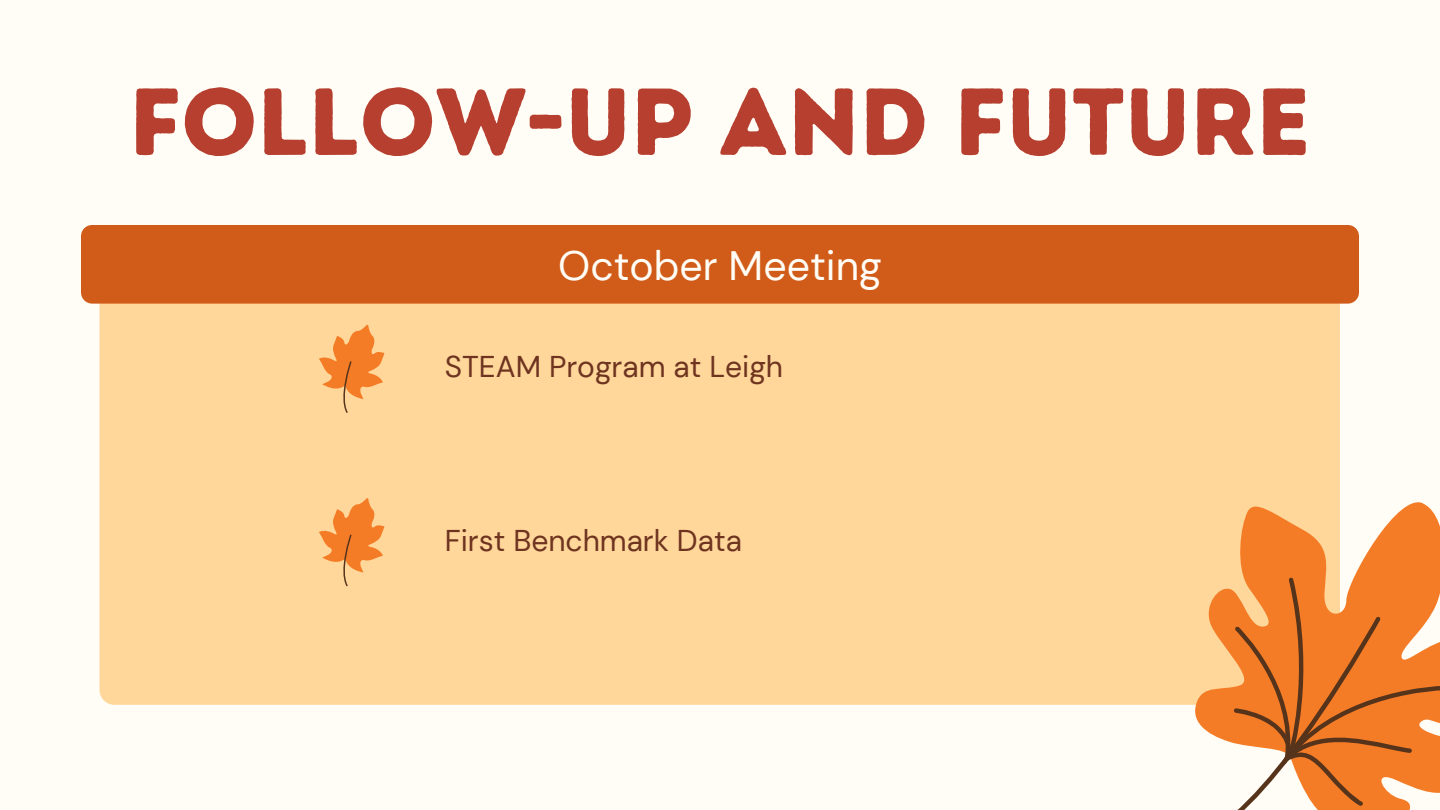
<style>
.page{position:relative;width:1440px;height:810px;background:#fffdf5}
.page>*{position:absolute;margin:0;border:0;box-sizing:border-box;transform-origin:0 0}
.t1{font:95px "Intro Rust Base";color:#b63f2f}
.t2{font:41px "DM Sans";color:#fffdf5}
.t3{font:30px "DM Sans";color:#6e3420}
</style>
<div class="page">
<div style="left:100px;top:304px;width:1240px;height:401px;background:#ffd79a"></div>
<div style="left:81px;top:225px;width:1278px;height:79px;background:#d15b18"></div>
<svg style="left:1132px;top:427px;width:308px;height:278px;fill:#ffd79a"></svg>
<svg style="left:1190px;top:577px;width:250px;height:233px"></svg>
<svg style="left:319px;top:324px;width:66px;height:89px;background:#f8ac65"></svg>
<svg style="left:319px;top:498px;width:66px;height:88px;background:#f8ac64"></svg>
<p class="t1" style="left:129px;top:65px;width:1183px">FOLLOW-UP AND FUTURE</p>
<p class="t2" style="left:558px;top:240px;width:325px">October Meeting</p>
<h1 class="t3" style="left:445px;top:347px;width:340px">STEAM Program at Leigh</h1>
<h2 class="t3" style="left:445px;top:521px;width:299px">First Benchmark Data</h2>
</div>
